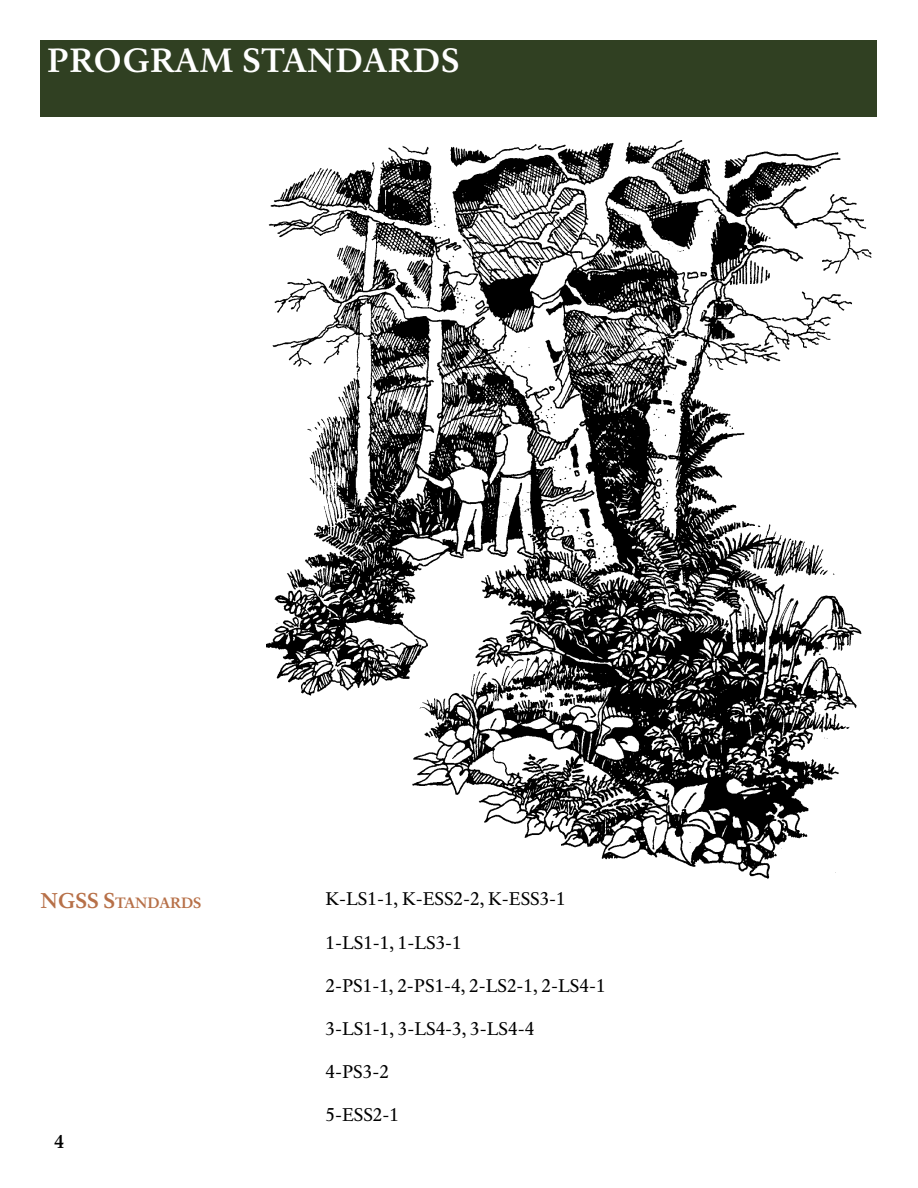
<style>
.page{position:relative;width:918px;height:1188px;background:#fff}
.page>*{position:absolute;margin:0;border:0;box-sizing:border-box;transform-origin:0 0}
.t1{font:700 33px "NPS Rawlinson OT";letter-spacing:.02em;color:#fff}
.t2{font:18px "NPS Rawlinson OT";color:#000}
.t3{font:800 18px "NPS Rawlinson OT";color:#000}
.t4{font:700 14.7px "NPS Rawlinson OT";color:#b77048}
.s1{font-size:21px}
</style>
<div class="page">
<div style="left:40px;top:40px;width:838px;height:77px;background:#304022"></div>
<img style="left:267px;top:140px;width:605px;height:739px">
<h1 class="t1" style="left:47px;top:41px;width:414px">PROGRAM STANDARDS</h1>
<p class="t4" style="left:40px;top:894px;width:162px"><span class="s1">NGSS S</span>TANDARDS</p>
<p class="t3" style="left:54px;top:1130px;width:12px">4</p>
<p class="t2" style="left:326px;top:888px;width:242px">K-LS1-1, K-ESS2-2, K-ESS3-1</p>
<p class="t2" style="left:326px;top:931px;width:138px">1-LS1-1, 1-LS3-1</p>
<p class="t2" style="left:326px;top:975px;width:282px">2-PS1-1, 2-PS1-4, 2-LS2-1, 2-LS4-1</p>
<p class="t2" style="left:326px;top:1018px;width:210px">3-LS1-1, 3-LS4-3, 3-LS4-4</p>
<p class="t2" style="left:326px;top:1061px;width:65px">4-PS3-2</p>
<p class="t2" style="left:326px;top:1104px;width:75px">5-ESS2-1</p>
</div>
